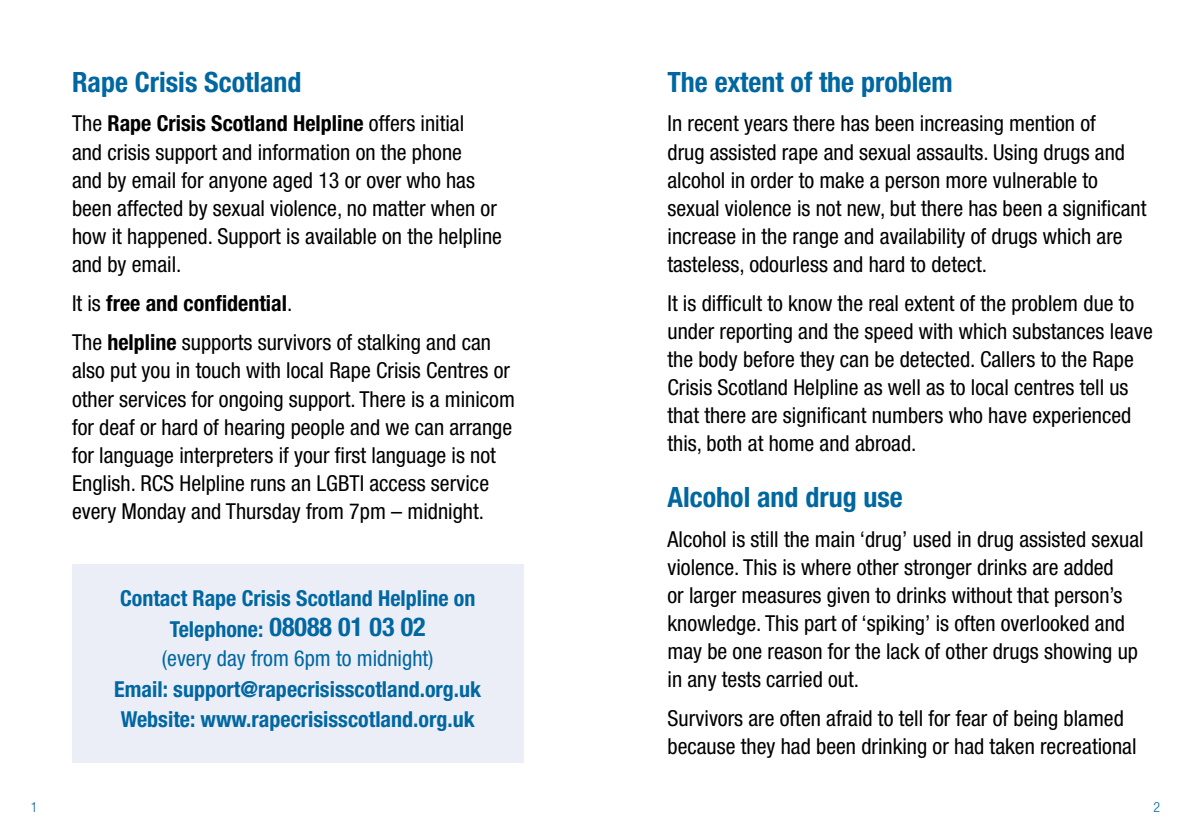
<style>
.page{position:relative;width:1191px;height:840px;background:#fff}
.page>*{position:absolute;margin:0;border:0;box-sizing:border-box;transform-origin:0 0}
.t1{font:700 condensed 28px "Helvetica Neue LT Std";color:#0067a1}
.t2{font:700 condensed 26px "Helvetica Neue LT Std";color:#0067a1}
.t3{font:condensed 22px/28px "Helvetica Neue LT Std";color:#000}
.t4{font:700 condensed 22px/30px "Helvetica Neue LT Std";color:#0067a1}
.t5{font:condensed 22px "Helvetica Neue LT Std";color:#0067a1}
.t6{font:300 condensed 14px "Helvetica Neue LT Std";color:#0067a1}
.s1{font-weight:700}
.s2{font-size:22px}
</style>
<div class="page">
<div style="left:72px;top:564px;width:451px;height:198px;background:#ebeef7"></div>
<p class="t1" style="left:72px;top:65px;width:231px">Rape Crisis Scotland</p>
<p class="t3" style="left:72px;top:109px;width:431px">The <span class="s1">Rape Crisis Scotland Helpline</span> offers initial<br>and crisis support and information on the phone<br>and by email for anyone aged 13 or over who has been affected by sexual violence, no matter when or how it happened. Support is available on the helpline and by email.</p>
<p class="t3" style="left:72px;top:283px;width:420px;line-height:39.4px">It is <span class="s1">free and confidential</span>.<br>The <span class="s1">helpline</span> supports survivors of stalking and can</p>
<p class="t3" style="left:72px;top:356px;width:444px">also put you in touch with local Rape Crisis Centres or other services for ongoing support. There is a minicom for deaf or hard of hearing people and we can arrange for language interpreters if your first language is not English. RCS Helpline runs an LGBTI access service every Monday and Thursday from 7pm – midnight.</p>
<p class="t4" style="left:120px;top:583px;width:357px">Contact Rape Crisis Scotland Helpline on</p>
<p class="t2" style="left:170px;top:611px;width:257px"><span class="s2">Telephone:</span> 08088 01 03 02</p>
<p class="t5" style="left:162px;top:645px;width:273px">(every day from 6pm to midnight)</p>
<p class="t4" style="left:114px;top:673px;width:368px">Email: support@rapecrisisscotland.org.uk<br>Website: www.rapecrisisscotland.org.uk</p>
<p class="t1" style="left:667px;top:65px;width:287px">The extent of the problem</p>
<p class="t3" style="left:667px;top:109px;width:480px">In recent years there has been increasing mention of<br>drug assisted rape and sexual assaults. Using drugs and alcohol in order to make a person more vulnerable to sexual violence is not new, but there has been a significant increase in the range and availability of drugs which are tasteless, odourless and hard to detect.</p>
<p class="t3" style="left:667px;top:289px;width:487px">It is difficult to know the real extent of the problem due to under reporting and the speed with which substances leave the body before they can be detected. Callers to the Rape Crisis Scotland Helpline as well as to local centres tell us that there are significant numbers who have experienced this, both at home and abroad.</p>
<p class="t1" style="left:667px;top:480px;width:237px">Alcohol and drug use</p>
<p class="t3" style="left:667px;top:524px;width:477px">Alcohol is still the main ‘drug’ used in drug assisted sexual violence. This is where other stronger drinks are added<br>or larger measures given to drinks without that person’s knowledge. This part of ‘spiking’ is often overlooked and may be one reason for the lack of other drugs showing up in any tests carried out.</p>
<p class="t3" style="left:667px;top:703px;width:470px">Survivors are often afraid to tell for fear of being blamed because they had been drinking or had taken recreational</p>
<p class="t6" style="left:31px;top:798px;width:8px">1</p>
<p class="t6" style="left:1153px;top:798px;width:8px">2</p>
</div>
